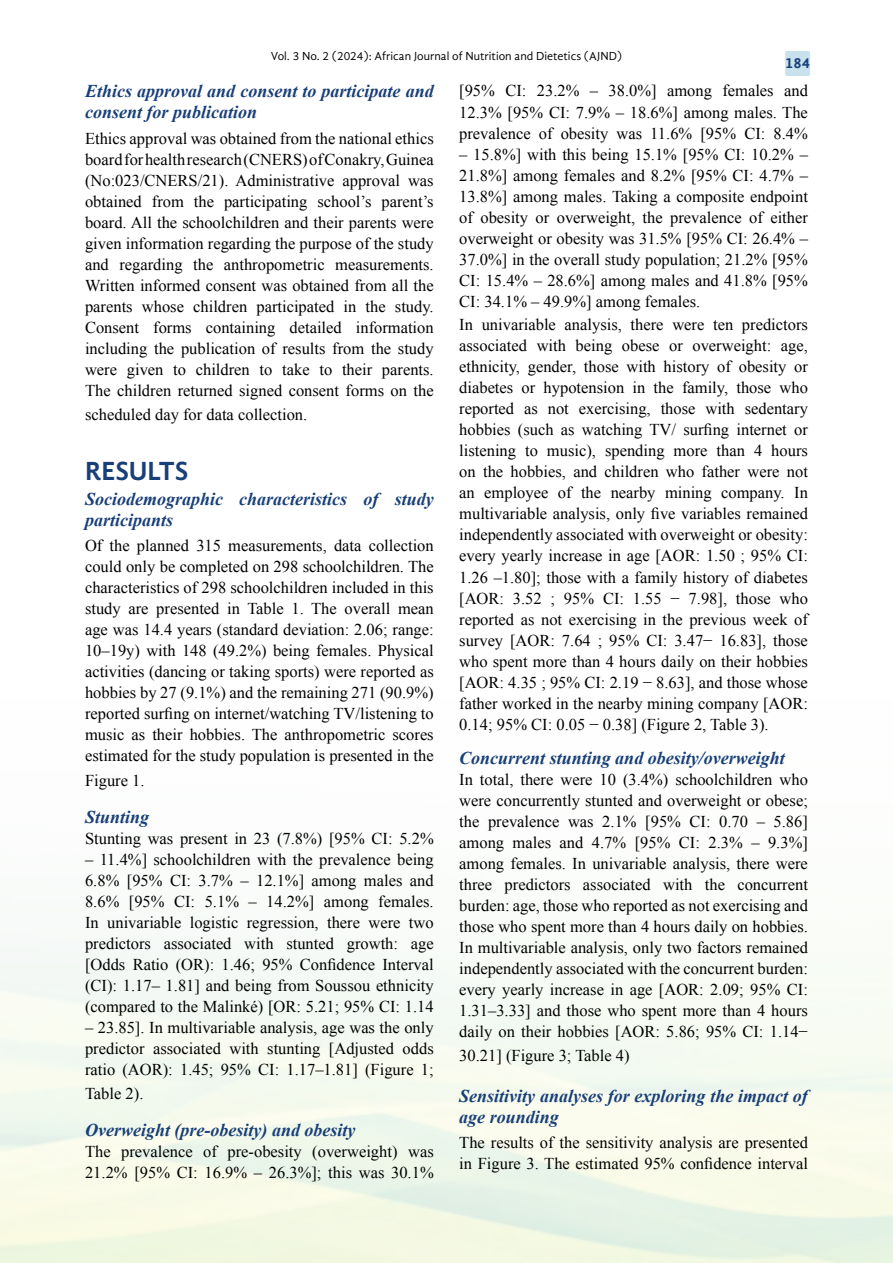
<style>
.page{position:relative;width:893px;height:1263px;background:#fff}
.page>*{position:absolute;margin:0;border:0;box-sizing:border-box;transform-origin:0 0}
.t1{font:700 27px "Gandhi Sans";color:#183f78}
.t2{font:italic 700 18px/21px "Times New Roman";color:#183f78}
.t3{font:16.5px/21px "Times New Roman";color:#000;text-align:justify}
.t4{font:700 15px "Gandhi Sans";color:#183f78}
.t5{font:12px "Gandhi Sans";color:#000}
</style>
<div class="page">
<div style="left:785px;top:51px;width:25px;height:25px;background:#c7e2ed;border-radius:2px"></div>
<p class="t5" style="left:271px;top:49px;width:353px">Vol. 3 No. 2 (2024): African Journal of Nutrition and Dietetics (AJND)</p>
<p class="t2" style="left:85px;top:80px;width:350px">Ethics approval and consent to participate and consent for publication</p>
<p class="t3" style="left:85px;top:127px;width:350px">Ethics approval was obtained from the national ethics board for health research (CNERS) of Conakry, Guinea (No:023/CNERS/21). Administrative approval was obtained from the participating school’s parent’s board. All the schoolchildren and their parents were given information regarding the purpose of the study and regarding the anthropometric measurements.<br>Written informed consent was obtained from all the parents whose children participated in the study.<br>Consent forms containing detailed information including the publication of results from the study were given to children to take to their parents.<br>The children returned signed consent forms on the</p>
<p class="t3" style="left:85px;top:404px;width:224px">scheduled day for data collection.</p>
<h1 class="t1" style="left:85px;top:455px;width:105px">RESULTS</h1>
<p class="t2" style="left:85px;top:488px;width:350px">Sociodemographic characteristics of study participants</p>
<p class="t3" style="left:85px;top:535px;width:350px">Of the planned 315 measurements, data collection could only be completed on 298 schoolchildren. The characteristics of 298 schoolchildren included in this study are presented in Table 1. The overall mean age was 14.4 years (standard deviation: 2.06; range:<br>10–19y) with 148 (49.2%) being females. Physical activities (dancing or taking sports) were reported as hobbies by 27 (9.1%) and the remaining 271 (90.9%) reported surfing on internet/watching TV/listening to music as their hobbies. The anthropometric scores estimated for the study population is presented in the</p>
<p class="t3" style="left:85px;top:770px;width:61px">Figure 1.</p>
<p class="t2" style="left:85px;top:805px;width:66px">Stunting</p>
<p class="t3" style="left:85px;top:827px;width:350px">Stunting was present in 23 (7.8%) [95% CI: 5.2%</p>
<p class="t3" style="left:85px;top:848px;width:350px">– 11.4%] schoolchildren with the prevalence being 6.8% [95% CI: 3.7% – 12.1%] among males and 8.6% [95% CI: 5.1% – 14.2%] among females.<br>In univariable logistic regression, there were two predictors associated with stunted growth: age [Odds Ratio (OR): 1.46; 95% Confidence Interval (CI): 1.17– 1.81] and being from Soussou ethnicity (compared to the Malinké) [OR: 5.21; 95% CI: 1.14</p>
<p class="t3" style="left:85px;top:1016px;width:350px">– 23.85]. In multivariable analysis, age was the only predictor associated with stunting [Adjusted odds ratio (AOR): 1.45; 95% CI: 1.17–1.81] (Figure 1;</p>
<p class="t3" style="left:85px;top:1083px;width:60px">Table 2).</p>
<p class="t2" style="left:85px;top:1119px;width:272px">Overweight (pre-obesity) and obesity</p>
<p class="t3" style="left:85px;top:1140px;width:350px">The prevalence of pre-obesity (overweight) was<br>21.2% [95% CI: 16.9% – 26.3%]; this was 30.1%</p>
<p class="t4" style="left:785px;top:54px;width:26px">184</p>
<p class="t3" style="left:459px;top:80px;width:350px">[95% CI: 23.2% – 38.0%] among females and 12.3% [95% CI: 7.9% – 18.6%] among males. The prevalence of obesity was 11.6% [95% CI: 8.4%</p>
<p class="t3" style="left:459px;top:143px;width:350px">– 15.8%] with this being 15.1% [95% CI: 10.2% – 21.8%] among females and 8.2% [95% CI: 4.7% – 13.8%] among males. Taking a composite endpoint of obesity or overweight, the prevalence of either overweight or obesity was 31.5% [95% CI: 26.4% – 37.0%] in the overall study population; 21.2% [95% CI: 15.4% – 28.6%] among males and 41.8% [95% CI: 34.1% – 49.9%] among females.</p>
<p class="t3" style="left:459px;top:314px;width:350px">In univariable analysis, there were ten predictors associated with being obese or overweight: age, ethnicity, gender, those with history of obesity or diabetes or hypotension in the family, those who reported as not exercising, those with sedentary hobbies (such as watching TV/ surfing internet or listening to music), spending more than 4 hours on the hobbies, and children who father were not an employee of the nearby mining company. In multivariable analysis, only five variables remained independently associated with overweight or obesity: every yearly increase in age [AOR: 1.50 ; 95% CI:<br>1.26 –1.80]; those with a family history of diabetes [AOR: 3.52 ; 95% CI: 1.55 − 7.98], those who reported as not exercising in the previous week of survey [AOR: 7.64 ; 95% CI: 3.47− 16.83], those who spent more than 4 hours daily on their hobbies [AOR: 4.35 ; 95% CI: 2.19 − 8.63], and those whose father worked in the nearby mining company [AOR:<br>0.14; 95% CI: 0.05 − 0.38] (Figure 2, Table 3).</p>
<p class="t2" style="left:459px;top:746px;width:327px">Concurrent stunting and obesity/overweight</p>
<p class="t3" style="left:459px;top:768px;width:350px">In total, there were 10 (3.4%) schoolchildren who were concurrently stunted and overweight or obese; the prevalence was 2.1% [95% CI: 0.70 – 5.86] among males and 4.7% [95% CI: 2.3% – 9.3%] among females. In univariable analysis, there were three predictors associated with the concurrent burden: age, those who reported as not exercising and those who spent more than 4 hours daily on hobbies.<br>In multivariable analysis, only two factors remained independently associated with the concurrent burden: every yearly increase in age [AOR: 2.09; 95% CI:<br>1.31–3.33] and those who spent more than 4 hours daily on their hobbies [AOR: 5.86; 95% CI: 1.14−</p>
<p class="t3" style="left:459px;top:1045px;width:172px">30.21] (Figure 3; Table 4)</p>
<p class="t2" style="left:459px;top:1085px;width:350px">Sensitivity analyses for exploring the impact of age rounding</p>
<p class="t3" style="left:459px;top:1132px;width:350px">The results of the sensitivity analysis are presented in Figure 3. The estimated 95% confidence interval</p>
</div>
